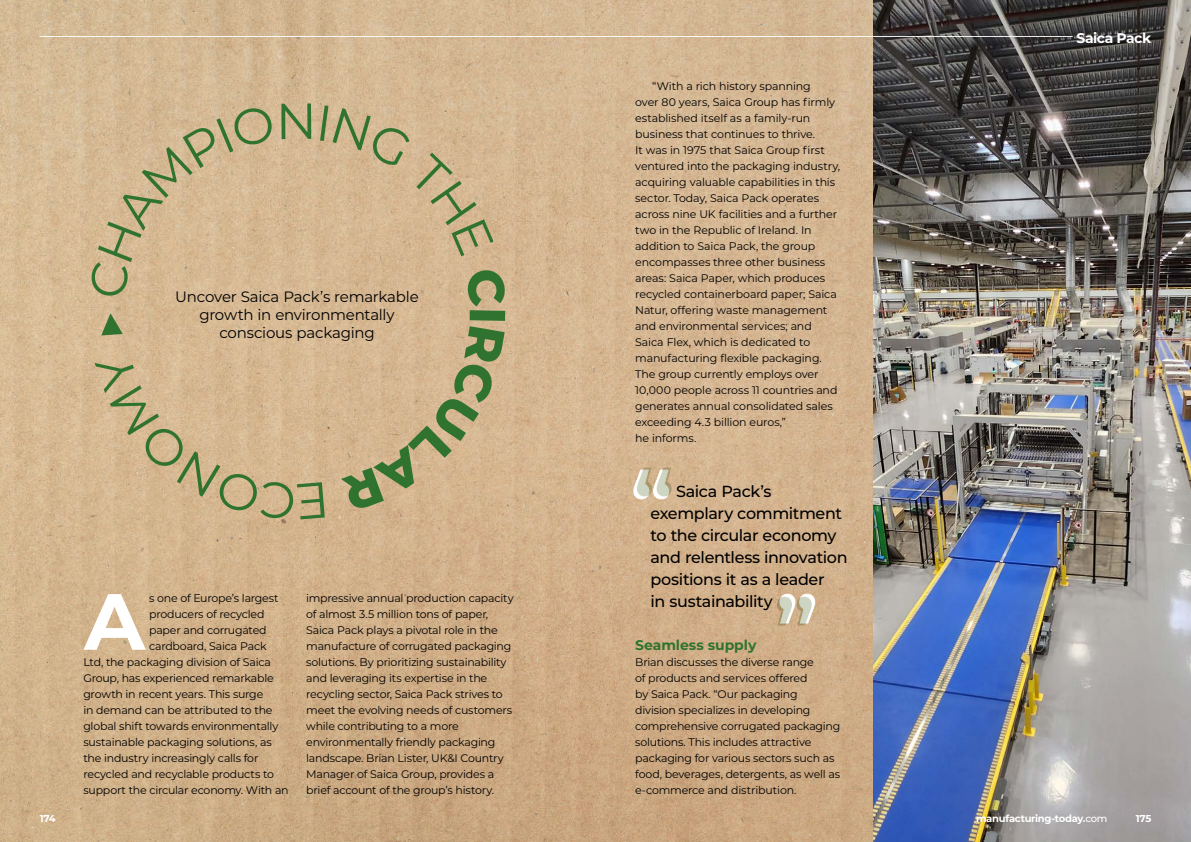
<style>
.page{position:relative;width:1191px;height:842px;background:#fff}
.page>*{position:absolute;margin:0;border:0;box-sizing:border-box;transform-origin:0 0}
.t1{font:700 79.6px "Montserrat";color:#fff}
.t2{font:50.5px "Montserrat";color:#307330}
.t3{font:500 16px/22px "Montserrat";letter-spacing:-.025em;color:#000}
.t4{font:15px/18px "Montserrat";letter-spacing:-.015em;color:#000;text-align:center}
.t5{font:700 14px "Montserrat";letter-spacing:-.005em;color:#307330}
.t6{font:700 14px "Montserrat";letter-spacing:-.04em;color:#fff}
.t7{font:11px/16px "Montserrat";letter-spacing:-.015em;color:#000}
.t8{font:700 10px "Montserrat";letter-spacing:-.03em;color:#fff}
.s1{font-weight:500}
</style>
<div class="page">
<img style="left:0;top:0;width:873px;height:842px">
<img style="left:873px;top:0;width:318px;height:842px">
<svg style="left:633px;top:468px;width:38px;height:31px"></svg>
<svg style="left:777px;top:594px;width:38px;height:31px"></svg>
<svg style="left:89px;top:105px;width:186px;height:193px;background:#d5b994"></svg>
<svg style="left:320px;top:105px;width:174px;height:151px;background:#d5b793"></svg>
<svg style="left:341px;top:268px;width:165px;height:244px;background:#d5b691"></svg>
<svg style="left:95px;top:351px;width:230px;height:169px;background:#d5b791"></svg>
<svg style="left:100px;top:312px;width:23px;height:23px"></svg>
<p class="t8" style="left:40px;top:25px;width:1034px">_______________________________________________________________________________________________________________________________________________________________________________________________________________________________</p>
<p class="t6" style="left:1076px;top:27px;width:76px">Saica Pack</p>
<h2 class="t2" style="left:276px;top:87px;width:43px">N</h2>
<h3 class="t4" style="left:175px;top:287px;width:245px">Uncover Saica Pack’s remarkable growth in environmentally conscious packaging</h3>
<h1 class="t1" style="left:84px;top:564px;width:62px">A</h1>
<p class="t7" style="left:149px;top:589px;width:131px">s one of Europe’s largest</p>
<p class="t7" style="left:149px;top:605px;width:117px">producers of recycled</p>
<p class="t7" style="left:149px;top:621px;width:119px">paper and corrugated</p>
<p class="t7" style="left:149px;top:637px;width:119px">cardboard, Saica Pack</p>
<p class="t7" style="left:83px;top:653px;width:189px">Ltd, the packaging division of Saica</p>
<p class="t7" style="left:83px;top:669px;width:192px">Group, has experienced remarkable</p>
<p class="t7" style="left:83px;top:685px;width:181px">growth in recent years. This surge</p>
<p class="t7" style="left:83px;top:701px;width:191px">in demand can be attributed to the</p>
<p class="t7" style="left:83px;top:717px;width:196px">global shift towards environmentally</p>
<p class="t7" style="left:83px;top:733px;width:190px">sustainable packaging solutions, as</p>
<p class="t7" style="left:83px;top:749px;width:176px">the industry increasingly calls for</p>
<p class="t7" style="left:83px;top:765px;width:192px">recycled and recyclable products to</p>
<p class="t7" style="left:83px;top:781px;width:207px">support the circular economy. With an</p>
<p class="t7" style="left:306px;top:589px;width:209px">impressive annual production capacity of almost 3.5 million tons of paper, Saica Pack plays a pivotal role in the manufacture of corrugated packaging solutions. By prioritizing sustainability and leveraging its expertise in the recycling sector, Saica Pack strives to meet the evolving needs of customers while contributing to a more environmentally friendly packaging landscape. Brian Lister, UK&amp;I Country Manager of Saica Group, provides a brief account of the group’s history.</p>
<p class="t7" style="left:635px;top:77px;width:206px;text-indent:17px">“With a rich history spanning<br>over 80 years, Saica Group has firmly established itself as a family-run business that continues to thrive.<br>It was in 1975 that Saica Group first ventured into the packaging industry, acquiring valuable capabilities in this sector. Today, Saica Pack operates across nine UK facilities and a further two in the Republic of Ireland. In addition to Saica Pack, the group encompasses three other business areas: Saica Paper, which produces recycled containerboard paper; Saica Natur, offering waste management and environmental services; and Saica Flex, which is dedicated to manufacturing flexible packaging.<br>The group currently employs over 10,000 people across 11 countries and generates annual consolidated sales exceeding 4.3 billion euros,”<br>he informs.</p>
<h3 class="t3" style="left:650px;top:480px;width:199px;text-indent:25px">Saica Pack’s exemplary commitment to the circular economy and relentless innovation positions it as a leader<br>in sustainability</h3>
<p class="t5" style="left:635px;top:635px;width:123px">Seamless supply</p>
<p class="t7" style="left:635px;top:653px;width:207px">Brian discusses the diverse range<br>of products and services offered<br>by Saica Pack. “Our packaging division specializes in developing comprehensive corrugated packaging solutions. This includes attractive packaging for various sectors such as food, beverages, detergents, as well as e-commerce and distribution.</p>
<p class="t8" style="left:40px;top:811px;width:18px">174</p>
<p class="t8" style="left:976px;top:811px;width:133px">manufacturing-today.<span class="s1">com</span></p>
<p class="t8" style="left:1135px;top:811px;width:17px">175</p>
</div>
